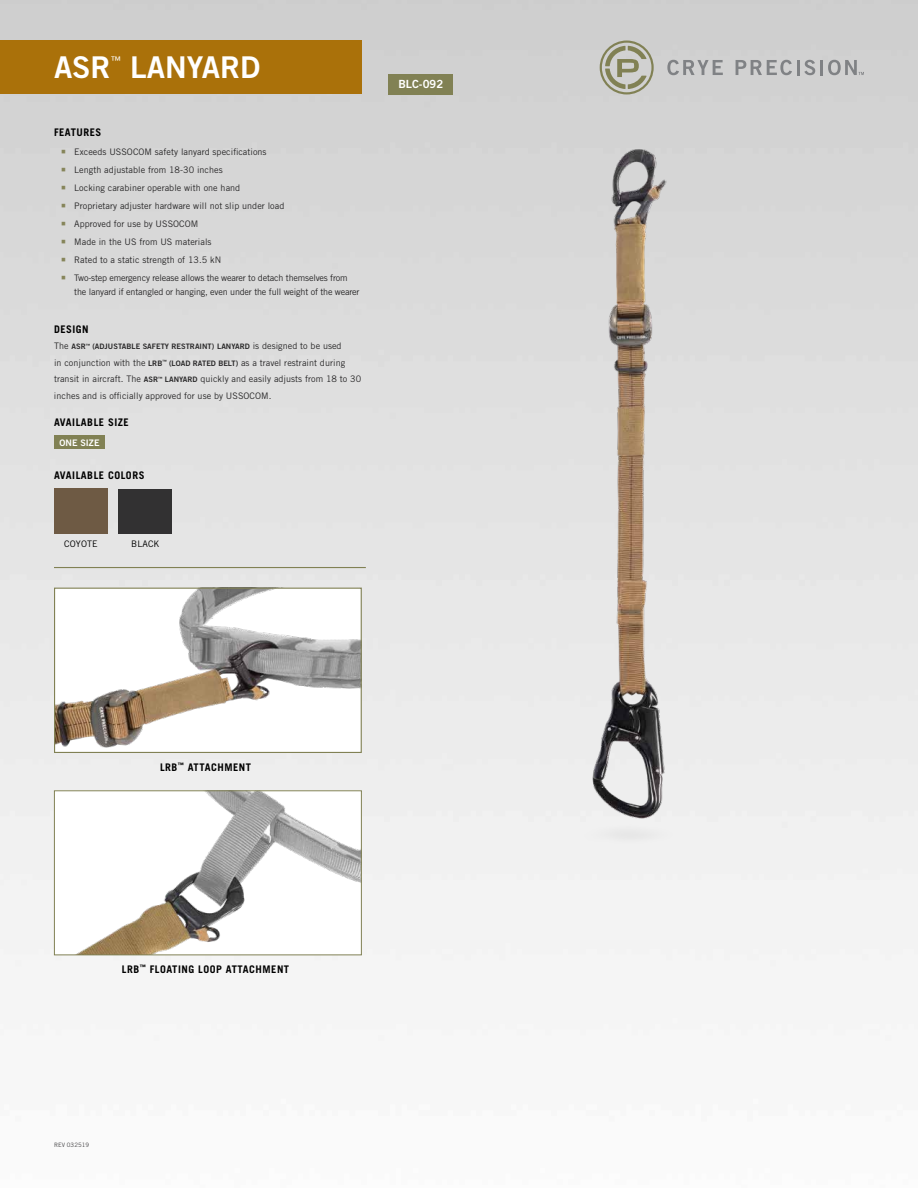
<style>
.page{position:relative;width:918px;height:1188px;background:#fff}
.page>*{position:absolute;margin:0;border:0;box-sizing:border-box;transform-origin:0 0}
.t1{font:30px "Trade Gothic LT Std Bd 2";color:#fff}
.t2{font:11.25px "Trade Gothic LT Std Bd 2";color:#fff}
.t3{font:700 10.5px "Trade Gothic LT Std";letter-spacing:.05em;color:#000}
.t4{font:10.5px "Trade Gothic LT Std";color:#fff}
.t5{font:9px/18px "Trade Gothic LT Std";letter-spacing:.005em;color:#292829}
.t6{font:9px "Trade Gothic LT Std";letter-spacing:-.02em;color:#292829}
.t7{font:9px "Trade Gothic LT Std";letter-spacing:.01em;color:#000}
.t8{font:9px "Trade Gothic LT Std Bd 2";letter-spacing:.005em;color:#fff}
.t9{font:7.5px "Trade Gothic LT Std Bd 2";letter-spacing:.005em;color:#292829}
.t10{font:6px "Trade Gothic LT Std";letter-spacing:.005em;color:#414042}
.s1{font-family:"Trade Gothic LT Std";font-size:9px}
.s2{font-family:"Trade Gothic LT Std Bd 2";font-size:7.5px}
</style>
<div class="page">
<img style="left:0;top:0;width:918px;height:967px">
<div style="left:0;top:40px;width:362px;height:54px;background:#aa710a"></div>
<img style="left:389px;top:128px;width:475px;height:741px">
<div style="left:54px;top:436px;width:51px;height:13px;background:#818154"></div>
<div style="left:389px;top:74px;width:64px;height:20px;background:#818154"></div>
<div style="left:118px;top:489px;width:54px;height:45px;background:#323132"></div>
<div style="left:54px;top:489px;width:54px;height:45px;background:#6e5a44"></div>
<hr style="left:54px;top:567px;width:312px;height:1px;background:#818154">
<img style="left:56px;top:590px;width:304px;height:161px">
<div style="left:54px;top:588px;width:308px;height:165px;border:1px solid #818154"></div>
<img style="left:56px;top:792px;width:304px;height:161px">
<div style="left:54px;top:790px;width:308px;height:165px;border:1px solid #818154"></div>
<svg style="left:600px;top:40px;width:54px;height:54px"></svg>
<svg style="left:667px;top:60px;width:56px;height:15px"></svg>
<svg style="left:736px;top:60px;width:79px;height:15px"></svg>
<hr style="left:820px;top:60px;width:3px;height:15px;background:#808285">
<svg style="left:828px;top:60px;width:36px;height:15px"></svg>
<svg style="left:62px;top:150px;width:3px;height:4px"></svg>
<svg style="left:62px;top:168px;width:3px;height:4px"></svg>
<svg style="left:62px;top:186px;width:3px;height:4px"></svg>
<svg style="left:62px;top:204px;width:3px;height:4px"></svg>
<svg style="left:62px;top:222px;width:3px;height:4px"></svg>
<svg style="left:62px;top:240px;width:3px;height:4px"></svg>
<svg style="left:62px;top:258px;width:3px;height:4px"></svg>
<svg style="left:62px;top:276px;width:3px;height:4px"></svg>
<h1 class="t1" style="left:54px;top:49px;width:58px">ASR</h1>
<p class="t4" style="left:111px;top:54px;width:12px">™</p>
<h1 class="t1" style="left:130px;top:49px;width:132px">LANYARD</h1>
<p class="t3" style="left:54px;top:126px;width:49px">FEATURES</p>
<p class="t5" style="left:74px;top:143px;width:275px">Exceeds USSOCOM safety lanyard specifications<br>Length adjustable from 18-30 inches<br>Locking carabiner operable with one hand<br>Proprietary adjuster hardware will not slip under load<br>Approved for use by USSOCOM<br>Made in the US from US materials<br>Rated to a static strength of 13.5 kN<br>Two-step emergency release allows the wearer to detach themselves from</p>
<p class="t6" style="left:74px;top:286px;width:287px">the lanyard if entangled or hanging, even under the full weight of the wearer</p>
<p class="t3" style="left:54px;top:322px;width:36px">DESIGN</p>
<p class="t9" style="left:54px;top:342px;width:289px"><span class="s1">The</span> ASR<sup>™</sup> (ADJUSTABLE SAFETY RESTRAINT) LANYARD <span class="s1">is designed to be used</span></p>
<p class="t5" style="left:54px;top:354px;width:309px;line-height:16.5px">in conjunction with the <span class="s2">LRB</span><sup>™</sup> <span class="s2">(LOAD RATED BELT)</span> as a travel restraint during transit in aircraft. The <span class="s2">ASR</span><sup>™</sup> <span class="s2">LANYARD</span> quickly and easily adjusts from 18 to 30 inches and is officially approved for use by USSOCOM.</p>
<p class="t3" style="left:54px;top:416px;width:76px">AVAILABLE SIZE</p>
<p class="t8" style="left:59px;top:437px;width:42px">ONE SIZE</p>
<p class="t3" style="left:54px;top:468px;width:92px">AVAILABLE COLORS</p>
<p class="t7" style="left:64px;top:538px;width:35px">COYOTE</p>
<p class="t7" style="left:131px;top:538px;width:30px">BLACK</p>
<p class="t2" style="left:398px;top:77px;width:46px">BLC-092</p>
<p class="t3" style="left:160px;top:760px;width:93px">LRB<sup>™</sup> ATTACHMENT</p>
<p class="t3" style="left:122px;top:963px;width:169px">LRB<sup>™</sup> FLOATING LOOP ATTACHMENT</p>
<p class="t10" style="left:54px;top:1142px;width:37px">REV 032519</p>
</div>
